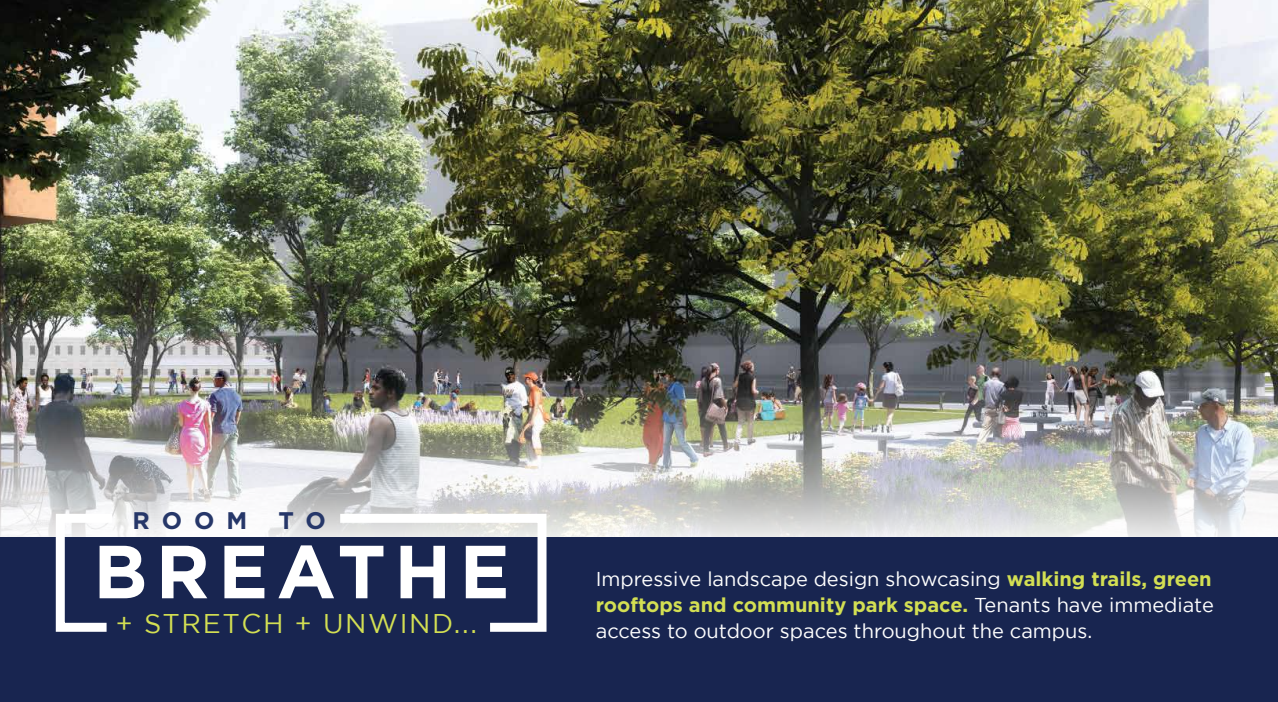
<style>
.page{position:relative;width:1278px;height:702px;background:#fff}
.page>*{position:absolute;margin:0;border:0;box-sizing:border-box;transform-origin:0 0}
.t1{font:700 75px "Gotham";letter-spacing:.11em;color:#fff}
.t2{font:27px "Gotham";letter-spacing:.06em;color:#d3df53}
.t3{font:700 24px "Gotham";color:#263769}
.t4{font:20px/26px "Gotham";color:#fff}
.s1{font-weight:700;color:#d3df53}
</style>
<div class="page">
<img style="left:0;top:0;width:1278px;height:537px">
<div style="left:0;top:537px;width:1278px;height:165px;background:#182550"></div>
<svg style="left:51px;top:509px;width:70px;height:123px"></svg>
<svg style="left:331px;top:509px;width:220px;height:123px"></svg>
<p class="t3" style="left:132px;top:504px;width:116px">ROOM</p>
<p class="t3" style="left:279px;top:504px;width:49px">T O</p>
<h1 class="t1" style="left:93px;top:522px;width:418px">BREATHE</h1>
<p class="t4" style="left:596px;top:565px;width:620px">Impressive landscape design showcasing <span class="s1">walking trails, green rooftops and community park space.</span> Tenants have immediate</p>
<h2 class="t2" style="left:116px;top:606px;width:363px">+ STRETCH + UNWIND...</h2>
<p class="t4" style="left:596px;top:617px;width:498px">access to outdoor spaces throughout the campus.</p>
</div>
